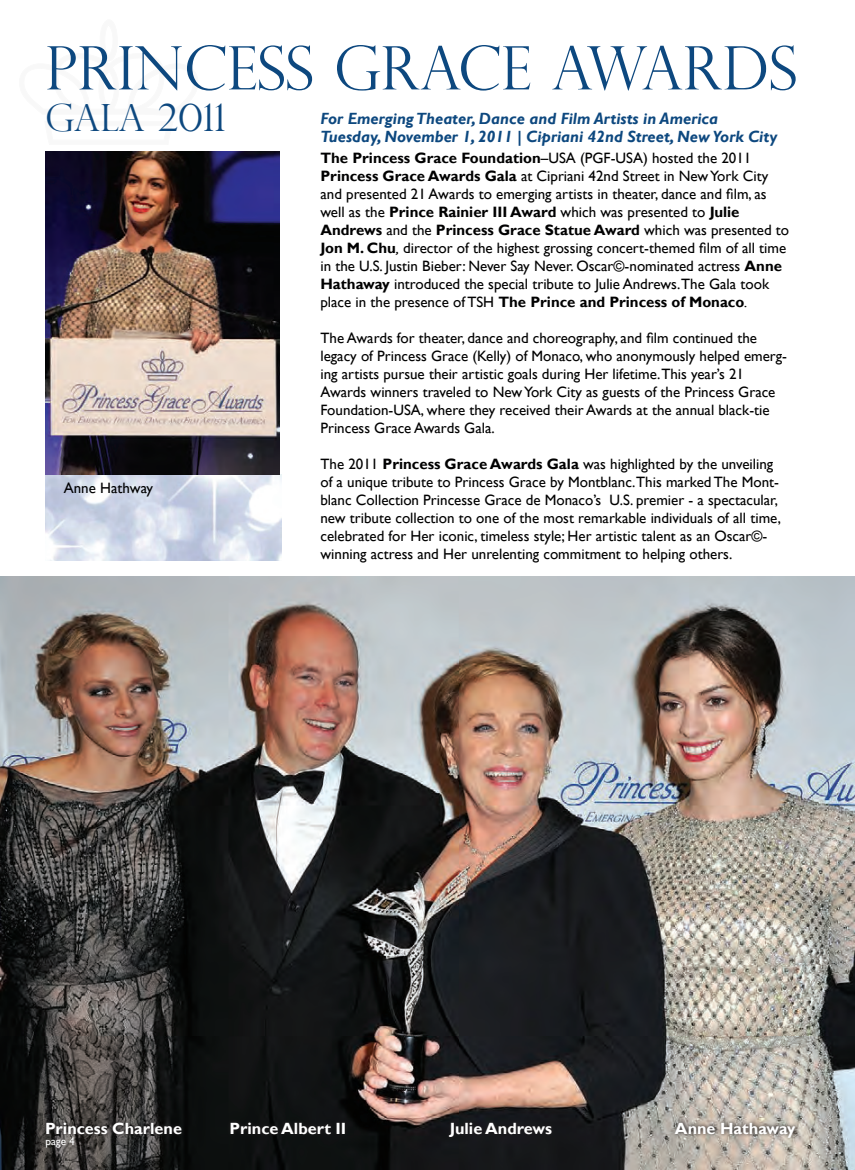
<style>
.page{position:relative;width:855px;height:1170px;background:#fff}
.page>*{position:absolute;margin:0;border:0;box-sizing:border-box;transform-origin:0 0}
.t1{font:300 60px "Perpetua Titling";color:#0d487f}
.t2{font:300 37.5px "Perpetua Titling";color:#0d487f}
.t3{font:italic 700 16.25px "Gill Sans";color:#0d487f}
.t4{font:700 16.25px "Gill Sans";color:#fff}
.t5{font:15px/18px "Gill Sans";color:#000001}
.t6{font:700 15px "Gill Sans";color:#000001}
.t7{font:11.25px "Gill Sans";color:#fff}
.s1{font-weight:400}
.s2{font-weight:700}
.s3{font-style:italic}
</style>
<div class="page">
<img style="left:45px;top:151px;width:236px;height:410px">
<img style="left:0;top:577px;width:855px;height:593px">
<div style="left:41px;top:1117px;width:758px;height:24px;background:#231f20;opacity:.75"></div>
<p class="t1" style="left:45px;top:32px;width:754px">PRINCESS GRACE AWARDS</p>
<p class="t2" style="left:45px;top:95px;width:182px">GALA 2011</p>
<p class="t3" style="left:320px;top:109px;width:399px">For Emerging Theater, Dance and Film Artists in America</p>
<p class="t3" style="left:320px;top:128px;width:458px">Tuesday, November 1, 2011 | Cipriani 42nd Street, New York City</p>
<p class="t6" style="left:320px;top:149px;width:433px">The Princess Grace Foundation<span class="s1">–USA (PGF-USA) hosted the 2011</span></p>
<p class="t5" style="left:320px;top:167px;width:449px;text-align:justify"><span class="s2">Princess Grace Awards Gala</span> at Cipriani 42nd Street in New York City and presented 21 Awards to emerging artists in theater, dance and film, as well as the <span class="s2">Prince Rainier III Award</span> which was presented to <span class="s2">Julie</span></p>
<p class="t5" style="left:320px;top:221px;width:470px"><span class="s2">Andrews</span> and the <span class="s2">Princess Grace Statue Award</span> which was presented to <span class="s2">Jon M. Chu</span><span class="s3">,</span> director of the highest grossing concert-themed film of all time in the U.S. Justin Bieber: Never Say Never. Oscar©-nominated actress <span class="s2">Anne Hathaway</span> introduced the special tribute to Julie Andrews.The Gala took place in the presence of TSH <span class="s2">The Prince and Princess of Monaco</span><span class="s3">.</span></p>
<p class="t5" style="left:320px;top:329px;width:468px">The Awards for theater, dance and choreography, and film continued the legacy of Princess Grace (Kelly) of Monaco, who anonymously helped emerg&shy;ing artists pursue their artistic goals during Her lifetime.This year’s 21<br>Awards winners traveled to New York City as guests of the Princess Grace Foundation-USA, where they received their Awards at the annual black-tie Princess Grace Awards Gala.</p>
<p class="t5" style="left:320px;top:455px;width:462px">The 2011 <span class="s2">Princess Grace Awards Gala</span> was highlighted by the unveiling of a unique tribute to Princess Grace by Montblanc.This marked The Mont&shy;blanc Collection Princesse Grace de Monaco’s U.S. premier - a spectacular, new tribute collection to one of the most remarkable individuals of all time, celebrated for Her iconic, timeless style; Her artistic talent as an Oscar©- winning actress and Her unrelenting commitment to helping others.</p>
<p class="t5" style="left:64px;top:479px;width:91px">Anne Hathway</p>
<p class="t4" style="left:45px;top:1118px;width:139px">Princess Charlene</p>
<p class="t4" style="left:230px;top:1118px;width:118px">Prince Albert II</p>
<p class="t4" style="left:450px;top:1118px;width:104px">Julie Andrews</p>
<p class="t4" style="left:675px;top:1118px;width:122px">Anne Hathaway</p>
<p class="t7" style="left:46px;top:1134px;width:31px">page 4</p>
</div>
